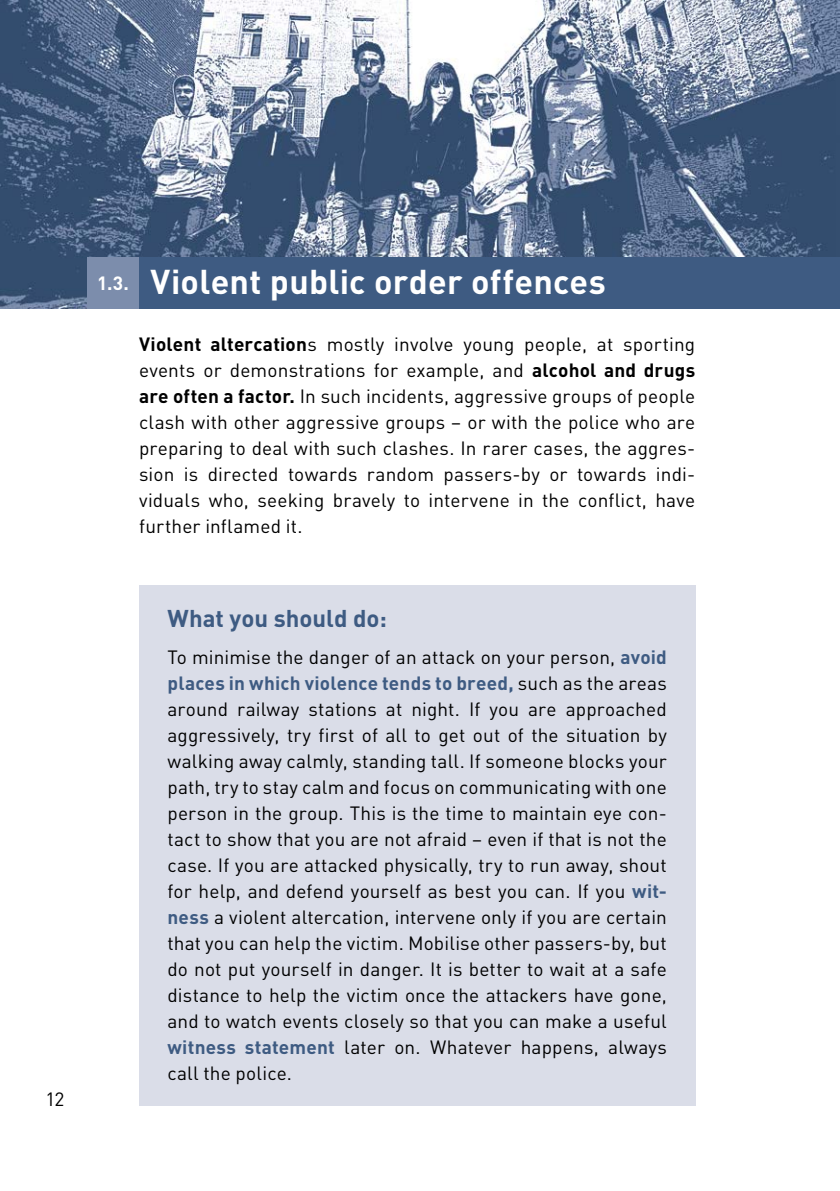
<style>
.page{position:relative;width:840px;height:1191px;background:#fff}
.page>*{position:absolute;margin:0;border:0;box-sizing:border-box;transform-origin:0 0}
.t1{font:700 34px "DIN Weber";letter-spacing:.005em;color:#fff}
.t2{font:700 24px "DIN Weber";color:#3e5b82}
.t3{font:19px/26px "DIN Weber";letter-spacing:.01em;color:#000;text-align:justify}
.s1{font-size:19px}
.s2{font-weight:700}
.s3{font-weight:700;color:#3e5b82}
</style>
<div class="page">
<div style="left:139px;top:585px;width:555px;height:521px;background:#dadde8"></div>
<img style="left:0;top:0;width:839px;height:308px">
<div style="left:139px;top:257px;width:700px;height:51px;background:#3e5b82"></div>
<div style="left:87px;top:257px;width:52px;height:51px;background:#7c8dac"></div>
<p class="t3" style="left:45px;top:1085px;width:21px">12</p>
<h1 class="t1" style="left:97px;top:259px;width:509px"><span class="s1">1.3.</span> Violent public order offences</h1>
<p class="t3" style="left:139px;top:331px;width:557px;text-align:left"><span class="s2">Violent altercation</span>s mostly involve young people, at sporting events or demonstrations for example, and <span class="s2">alcohol and drugs are often a factor.</span> In such incidents, aggressive groups of people clash with other aggressive groups – or with the police who are preparing to deal with such clashes. In rarer cases, the aggres&shy;sion is directed towards random passers-by or towards indi&shy;viduals who, seeking bravely to intervene in the conflict, have further inflamed it.</p>
<p class="t2" style="left:167px;top:603px;width:221px">What you should do:</p>
<p class="t3" style="left:167px;top:643px;width:500px">To minimise the danger of an attack on your person, <span class="s3">avoid places in which violence tends to breed,</span> such as the areas around railway stations at night. If you are approached aggressively, try first of all to get out of the situation by walking away calmly, standing tall. If someone blocks your path, try to stay calm and focus on communicating with one person in the group. This is the time to maintain eye con&shy;tact to show that you are not afraid – even if that is not the case. If you are attacked physically, try to run away, shout for help, and defend yourself as best you can. If you <span class="s3">wit&shy;ness</span> a violent altercation, intervene only if you are certain that you can help the victim. Mobilise other passers-by, but do not put yourself in danger. It is better to wait at a safe distance to help the victim once the attackers have gone, and to watch events closely so that you can make a useful <span class="s3">witness statement</span> later on. Whatever happens, always call the police.</p>
</div>
